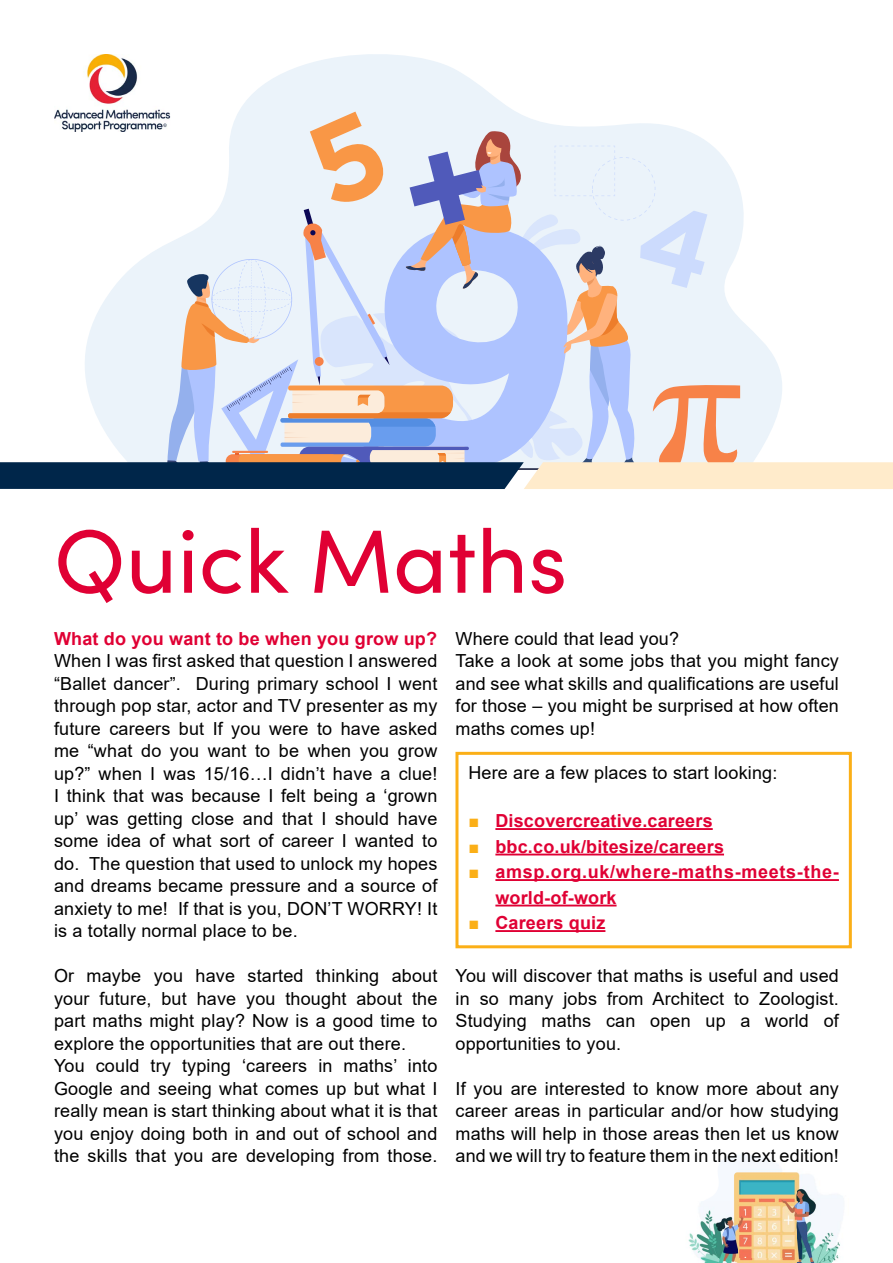
<style>
.page{position:relative;width:893px;height:1263px;background:#fff}
.page>*{position:absolute;margin:0;border:0;box-sizing:border-box;transform-origin:0 0}
.t1{font:90px "Sofia Pro";color:#e00034}
.t2{font:18px/22.5px "Arial";letter-spacing:.01em;color:#000;text-align:justify}
.t3{font:700 18px "Arial";letter-spacing:.01em;color:#e00034}
.t4{font:700 18px/25.5px "Arial";letter-spacing:.04em;color:#e00034}
.s1{color:#fbaf17}
</style>
<div class="page">
<img style="left:688px;top:1156px;width:155px;height:107px">
<svg style="left:239px;top:54px;width:277px;height:58px;fill:#ebf3fa"></svg>
<img style="left:56px;top:54px;width:104px;height:58px">
<svg style="left:0;top:112px;width:893px;height:377px"></svg>
<div style="left:455px;top:752px;width:397px;height:196px;border:3px solid #fbaf17"></div>
<hr style="left:495px;top:828px;width:218px;height:2px;background:#e00034">
<hr style="left:495px;top:853px;width:229px;height:2px;background:#e00034">
<hr style="left:495px;top:879px;width:344px;height:2px;background:#e00034">
<hr style="left:495px;top:904px;width:122px;height:2px;background:#e00034">
<hr style="left:495px;top:930px;width:110px;height:2px;background:#e00034">
<h1 class="t1" style="left:54px;top:495px;width:515px">Quick Maths</h1>
<p class="t3" style="left:54px;top:626px;width:385px">What do you want to be when you grow up?</p>
<p class="t2" style="left:54px;top:649px;width:385px">When I was first asked that question I answered “Ballet dancer”. During primary school I went through pop star, actor and TV presenter as my future careers but If you were to have asked me “what do you want to be when you grow up?” when I was 15/16…I didn’t have a clue!<br>I think that was because I felt being a ‘grown up’ was getting close and that I should have some idea of what sort of career I wanted to do. The question that used to unlock my hopes and dreams became pressure and a source of anxiety to me! If that is you, DON’T WORRY! It is a totally normal place to be.</p>
<p class="t2" style="left:54px;top:964px;width:385px;text-align:left">Or maybe you have started thinking about your future, but have you thought about the part maths might play? Now is a good time to explore the opportunities that are out there.<br>You could try typing ‘careers in maths’ into Google and seeing what comes up but what I really mean is start thinking about what it is that you enjoy doing both in and out of school and the skills that you are developing from those.</p>
<p class="t2" style="left:455px;top:627px;width:385px;text-align:left">Where could that lead you?<br>Take a look at some jobs that you might fancy and see what skills and qualifications are useful for those – you might be surprised at how often maths comes up!</p>
<p class="t2" style="left:468px;top:761px;width:310px">Here are a few places to start looking:</p>
<p class="t3" style="left:468px;top:808px;width:246px"><span class="s1">■</span> Discovercreative.careers</p>
<p class="t3" style="left:468px;top:834px;width:257px"><span class="s1">■</span> bbc.co.uk/bitesize/careers</p>
<p class="t4" style="left:495px;top:859px;width:345px;text-indent:-27px"><span class="s1">■</span> amsp.org.uk/where-maths-meets-the&shy;world-of-work</p>
<p class="t3" style="left:468px;top:910px;width:139px"><span class="s1">■</span> Careers quiz</p>
<p class="t2" style="left:455px;top:964px;width:385px">You will discover that maths is useful and used in so many jobs from Architect to Zoologist.<br>Studying maths can open up a world of opportunities to you.</p>
<p class="t2" style="left:455px;top:1077px;width:385px">If you are interested to know more about any career areas in particular and/or how studying maths will help in those areas then let us know and we will try to feature them in the next edition!</p>
</div>
